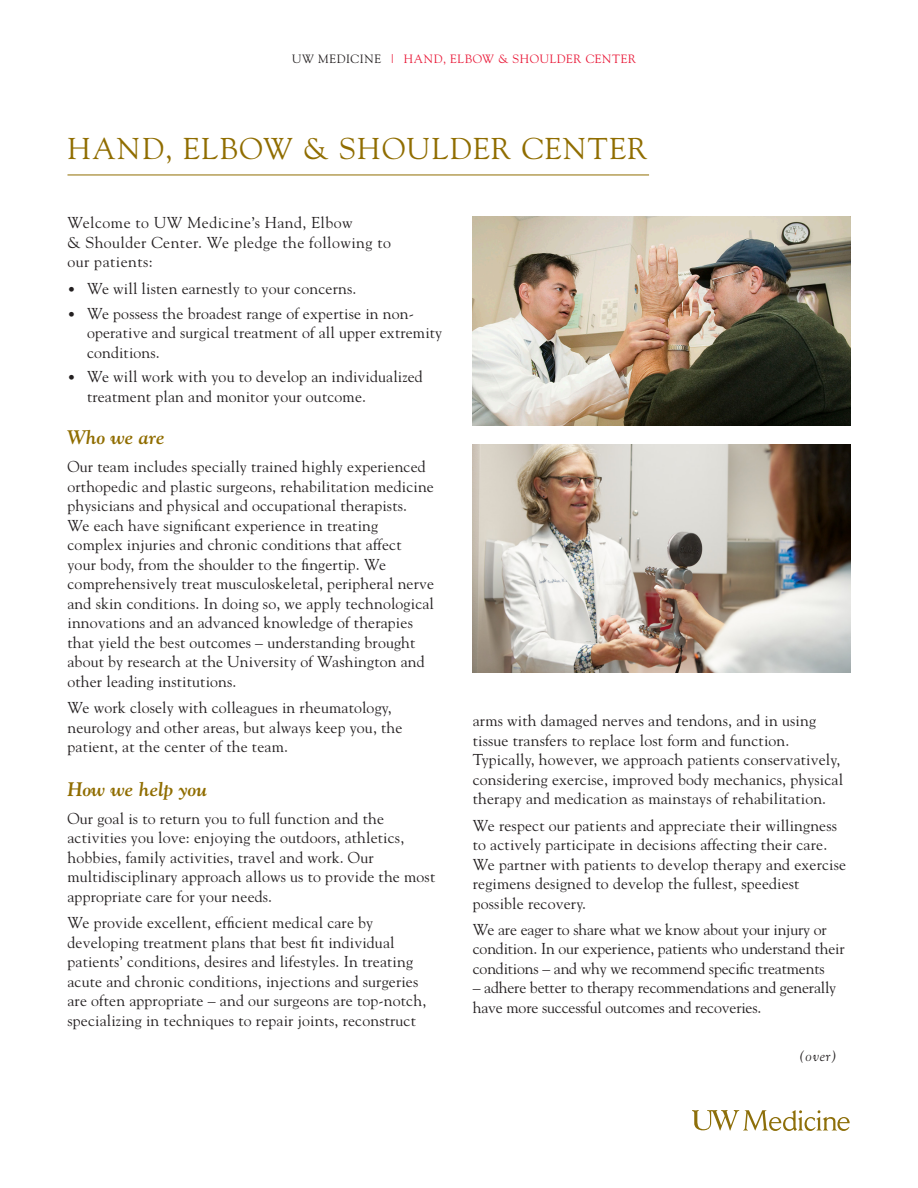
<style>
.page{position:relative;width:918px;height:1188px;background:#fff}
.page>*{position:absolute;margin:0;border:0;box-sizing:border-box;transform-origin:0 0}
.headline_style{font:30px "Goudy";letter-spacing:.05em;color:#906d00}
.Head_2{font:italic 700 19.5px "Goudy";color:#906d00}
.body_paragraph_style{font:15.75px/19.5px "Goudy";letter-spacing:.01em;color:#231f20}
.body_paragraph_style-2{font:15.75px/19.5px "Goudy";letter-spacing:-.01em;color:#231f20}
.body_paragraph_style-3{font:15.75px/19.5px "Goudy";letter-spacing:.03em;color:#231f20}
.address{font:italic 14.25px "Goudy";color:#231f20}
.top_title_style{font:12px "Goudy";letter-spacing:.05em;color:#e91938}
.s1{color:#231f20}
.s2{font-size:13.5px}
</style>
<div class="page">
<img style="left:472px;top:445px;width:378px;height:227px">
<img style="left:473px;top:216px;width:377px;height:209px">
<hr style="left:68px;top:175px;width:581px;height:1px;background:#906d00">
<svg style="left:692px;top:1110px;width:158px;height:21px"></svg>
<p class="top_title_style" style="left:292px;top:52px;width:345px"><span class="s1">UW MEDICINE</span> | HAND, ELBOW &amp; SHOULDER CENTER</p>
<p class="headline_style" style="left:68px;top:130px;width:582px">HAND, ELBOW &amp; SHOULDER CENTER</p>
<p class="body_paragraph_style-3" style="left:68px;top:213px;width:325px">Welcome to UW Medicine’s Hand, Elbow<br>&amp; Shoulder Center. We pledge the following to our patients:</p>
<p class="body_paragraph_style" style="left:68px;top:278px;width:290px"><span class="s2">•</span> We will listen earnestly to your concerns.</p>
<p class="body_paragraph_style" style="left:87px;top:303px;width:357px;text-indent:-20px"><span class="s2">•</span> We possess the broadest range of expertise in non&shy;operative and surgical treatment of all upper extremity conditions.</p>
<p class="body_paragraph_style" style="left:87px;top:367px;width:337px;text-indent:-20px"><span class="s2">•</span> We will work with you to develop an individualized treatment plan and monitor your outcome.</p>
<p class="Head_2" style="left:68px;top:425px;width:99px">Who we are</p>
<p class="body_paragraph_style" style="left:68px;top:457px;width:368px">Our team includes specially trained highly experienced orthopedic and plastic surgeons, rehabilitation medicine physicians and physical and occupational therapists.<br>We each have significant experience in treating complex injuries and chronic conditions that affect<br>your body, from the shoulder to the fingertip. We comprehensively treat musculoskeletal, peripheral nerve and skin conditions. In doing so, we apply technological innovations and an advanced knowledge of therapies that yield the best outcomes – understanding brought about by research at the University of Washington and other leading institutions.</p>
<p class="body_paragraph_style" style="left:68px;top:697px;width:337px">We work closely with colleagues in rheumatology, neurology and other areas, but always keep you, the patient, at the center of the team.</p>
<p class="Head_2" style="left:68px;top:777px;width:141px">How we help you</p>
<p class="body_paragraph_style" style="left:68px;top:808px;width:369px">Our goal is to return you to full function and the activities you love: enjoying the outdoors, athletics, hobbies, family activities, travel and work. Our multidisciplinary approach allows us to provide the most appropriate care for your needs.</p>
<p class="body_paragraph_style" style="left:68px;top:912px;width:360px">We provide excellent, efficient medical care by developing treatment plans that best fit individual patients’ conditions, desires and lifestyles. In treating acute and chronic conditions, injections and surgeries are often appropriate – and our surgeons are top-notch, specializing in techniques to repair joints, reconstruct</p>
<p class="body_paragraph_style" style="left:473px;top:711px;width:372px">arms with damaged nerves and tendons, and in using tissue transfers to replace lost form and function.<br>Typically, however, we approach patients conservatively, considering exercise, improved body mechanics, physical therapy and medication as mainstays of rehabilitation.</p>
<p class="body_paragraph_style" style="left:473px;top:815px;width:375px">We respect our patients and appreciate their willingness to actively participate in decisions affecting their care.<br>We partner with patients to develop therapy and exercise regimens designed to develop the fullest, speediest possible recovery.</p>
<p class="body_paragraph_style-2" style="left:473px;top:919px;width:373px">We are eager to share what we know about your injury or condition. In our experience, patients who understand their conditions – and why we recommend specific treatments</p>
<p class="body_paragraph_style-2" style="left:473px;top:978px;width:365px">– adhere better to therapy recommendations and generally have more successful outcomes and recoveries.</p>
<p class="address" style="left:799px;top:1047px;width:39px">(over)</p>
</div>
